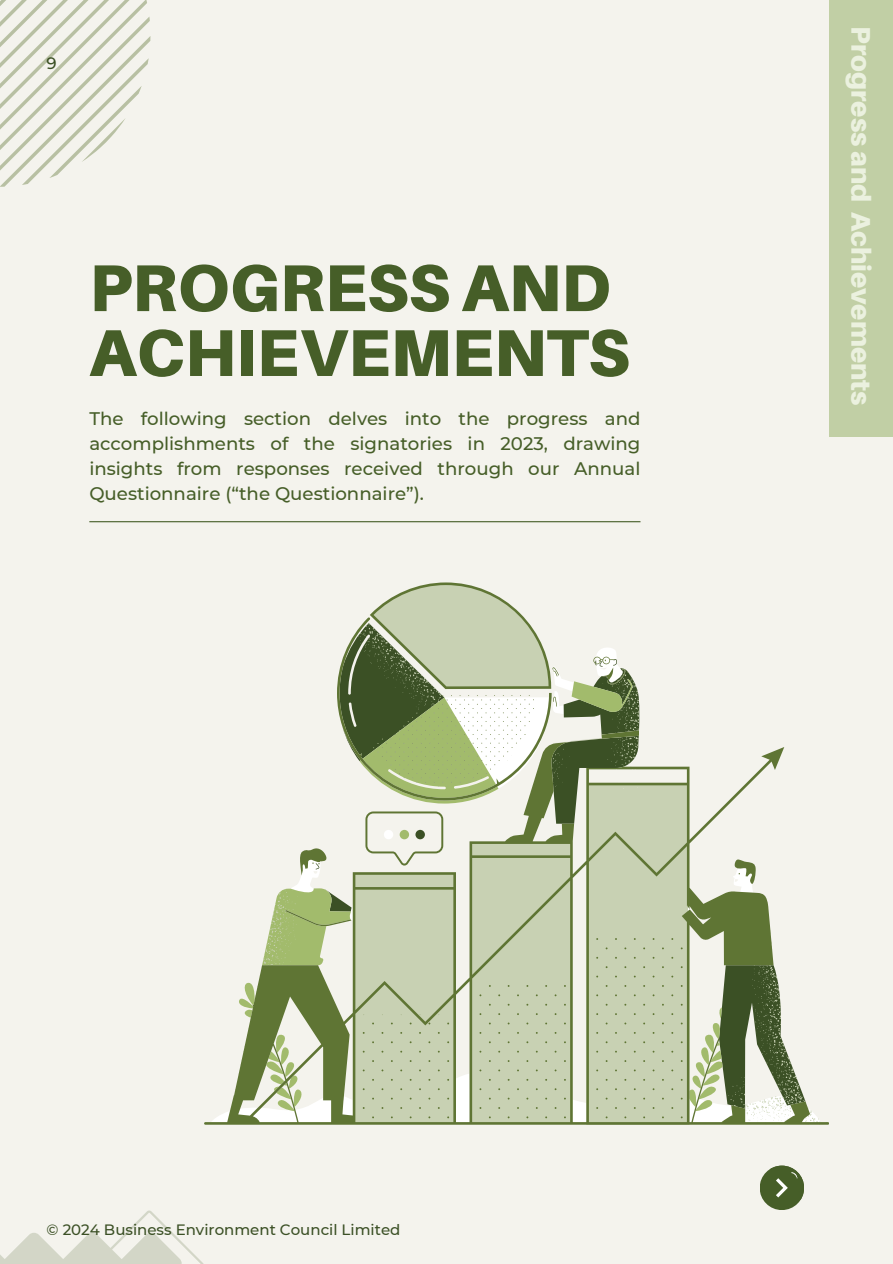
<style>
.page{position:relative;width:893px;height:1264px;background:#fff}
.page>*{position:absolute;margin:0;border:0;box-sizing:border-box;transform-origin:0 0}
.t1{font:900 66.15px/64.8px "Aileron";color:#465e28}
.t2{font:900 27px "Aileron";color:#ebf1df}
.t3{font:500 18.15px/24.9px "Montserrat";color:#465e28;text-align:justify}
.t4{font:500 16.5px "Montserrat";color:#3b5025}
.t5{font:500 15px "Montserrat";color:#3b5025}
</style>
<div class="page">
<div style="left:0;top:0;width:892px;height:1263px;background:#f4f3ed"></div>
<svg style="left:0;top:1210px;width:203px;height:53px"></svg>
<hr style="left:89px;top:521px;width:551px;height:1px;background:#465e28">
<svg style="left:0;top:0;width:150px;height:187px"></svg>
<svg style="left:204px;top:582px;width:624px;height:542px"></svg>
<div style="left:829px;top:0;width:63px;height:437px;background:#c1cfa5"></div>
<div style="left:760px;top:1165px;width:43px;height:44px;background:#465e28;border-radius:50%"></div>
<svg style="left:766px;top:1165px;width:37px;height:37px"></svg>
<p class="t4" style="left:47px;top:53px;width:12px">9</p>
<p class="t1" style="left:89px;top:254px;width:541px">PROGRESS AND<br>ACHIEVEMENTS</p>
<p class="t3" style="left:89px;top:406px;width:552px">The following section delves into the progress and accomplishments of the signatories in 2023, drawing insights from responses received through our Annual Questionnaire (“the Questionnaire”).</p>
<h3 class="t2" style="left:877px;top:26px;width:380px;rotate:90deg">Progress and Achievements</h3>
<h1 class="t5" style="left:47px;top:1220px;width:355px">© 2024 Business Environment Council Limited</h1>
</div>
